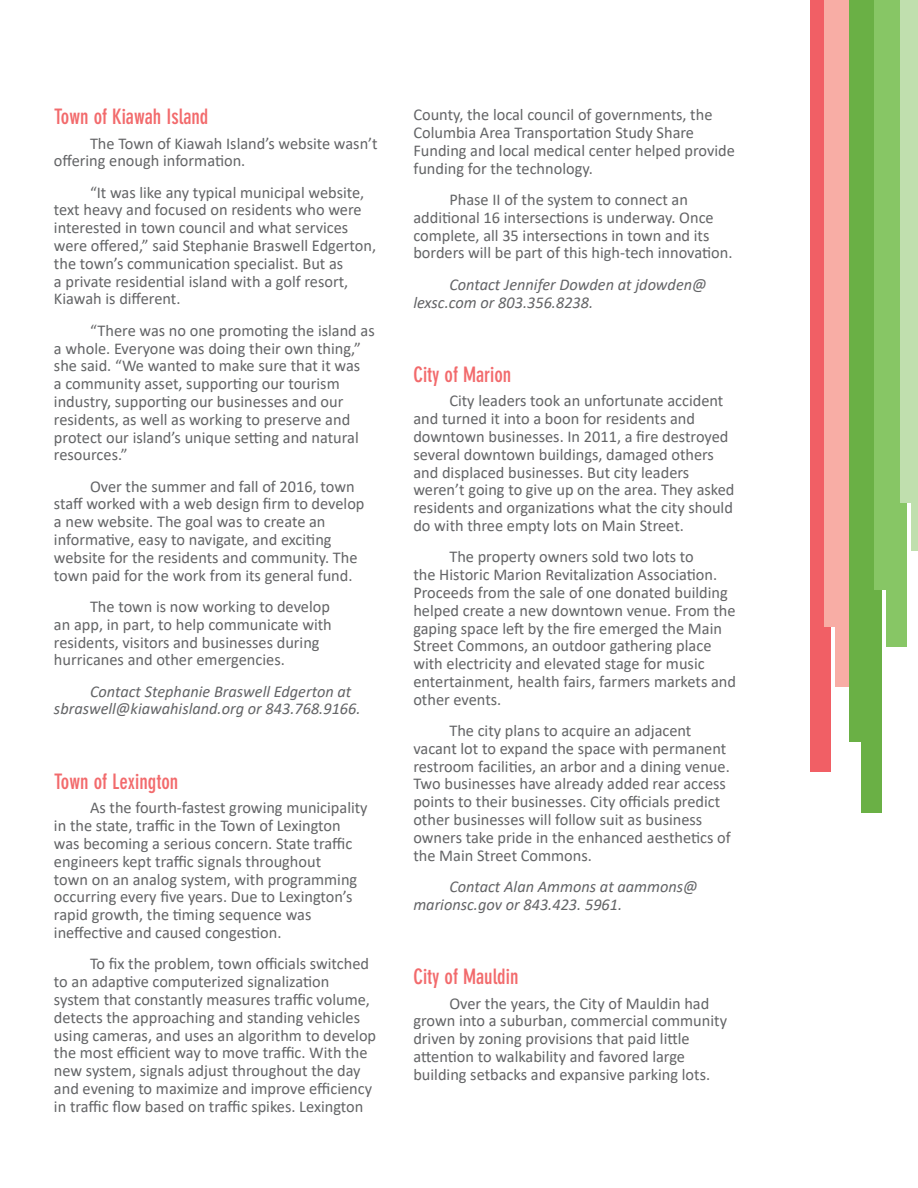
<style>
.page{position:relative;width:918px;height:1188px;background:#fff}
.page>*{position:absolute;margin:0;border:0;box-sizing:border-box;transform-origin:0 0}
.t1{font:700 condensed 21px "DIN Neuzeit Grotesk Std";color:#f26a6c}
.t2{font:16.5px/17.9px "Calibri";color:#636466}
.t3{font:italic 16.5px/17.9px "Calibri";color:#636466}
</style>
<div class="page">
<div style="left:811px;top:0;width:20px;height:772px;background:#f15f65"></div>
<div style="left:836px;top:0;width:20px;height:687px;background:linear-gradient(to bottom,#f8ada5,#f8ada5)"></div>
<div style="left:861px;top:0;width:20px;height:813px;background:#6ab045"></div>
<div style="left:886px;top:0;width:20px;height:647px;background:#87c665"></div>
<div style="left:911px;top:0;width:7px;height:551px;background:#c0dfae"></div>
<div style="left:824px;top:0;width:21px;height:627px;background:#f8ada5"></div>
<div style="left:850px;top:0;width:20px;height:742px;background:#6ab045"></div>
<div style="left:875px;top:0;width:20px;height:590px;background:#87c665"></div>
<div style="left:900px;top:0;width:18px;height:503px;background:#c0dfae"></div>
<p class="t1" style="left:54px;top:104px;width:156px">Town of Kiawah Island</p>
<p class="t2" style="left:54px;top:134px;width:325px;text-indent:36px">The Town of Kiawah Island’s website wasn’t offering enough information.</p>
<p class="t2" style="left:54px;top:183px;width:324px;text-indent:36px">“It was like any typical municipal website, text heavy and focused on residents who were interested in town council and what services were offered,” said Stephanie Braswell Edgerton, the town’s communication specialist. But as<br>a private residential island with a golf resort, Kiawah is different.</p>
<p class="t2" style="left:54px;top:321px;width:322px;text-indent:36px">“There was no one promoting the island as a whole. Everyone was doing their own thing,” she said. “We wanted to make sure that it was<br>a community asset, supporting our tourism industry, supporting our businesses and our residents, as well as working to preserve and protect our island’s unique setting and natural resources.”</p>
<p class="t2" style="left:54px;top:477px;width:312px;text-indent:36px">Over the summer and fall of 2016, town staff worked with a web design firm to develop a new website. The goal was to create an informative, easy to navigate, and exciting website for the residents and community. The town paid for the work from its general fund.</p>
<p class="t2" style="left:54px;top:597px;width:279px;text-indent:36px">The town is now working to develop an app, in part, to help communicate with residents, visitors and businesses during hurricanes and other emergencies.</p>
<p class="t3" style="left:54px;top:682px;width:308px;text-indent:36px">Contact Stephanie Braswell Edgerton at sbraswell@kiawahisland.org or 843.768.9166.</p>
<p class="t1" style="left:54px;top:769px;width:126px">Town of Lexington</p>
<p class="t2" style="left:54px;top:799px;width:315px;text-indent:36px">As the fourth-fastest growing municipality in the state, traffic in the Town of Lexington was becoming a serious concern. State traffic engineers kept traffic signals throughout<br>town on an analog system, with programming occurring every five years. Due to Lexington’s rapid growth, the timing sequence was ineffective and caused congestion.</p>
<p class="t2" style="left:54px;top:954px;width:324px;text-indent:36px">To fix the problem, town officials switched to an adaptive computerized signalization system that constantly measures traffic volume, detects the approaching and standing vehicles using cameras, and uses an algorithm to develop the most efficient way to move traffic. With the new system, signals adjust throughout the day and evening to maximize and improve efficiency in traffic flow based on traffic spikes. Lexington</p>
<p class="t2" style="left:413px;top:106px;width:323px">County, the local council of governments, the Columbia Area Transportation Study Share Funding and local medical center helped provide funding for the technology.</p>
<p class="t2" style="left:413px;top:190px;width:321px;text-indent:36px">Phase II of the system to connect an additional 16 intersections is underway. Once complete, all 35 intersections in town and its borders will be part of this high-tech innovation.</p>
<p class="t3" style="left:413px;top:275px;width:295px;text-indent:36px">Contact Jennifer Dowden at jdowden@ lexsc.com or 803.356.8238.</p>
<p class="t1" style="left:413px;top:362px;width:99px">City of Marion</p>
<p class="t2" style="left:413px;top:392px;width:323px;text-indent:36px">City leaders took an unfortunate accident and turned it into a boon for residents and downtown businesses. In 2011, a fire destroyed several downtown buildings, damaged others and displaced businesses. But city leaders weren’t going to give up on the area. They asked residents and organizations what the city should do with three empty lots on Main Street.</p>
<p class="t2" style="left:413px;top:548px;width:324px;text-indent:36px">The property owners sold two lots to<br>the Historic Marion Revitalization Association.<br>Proceeds from the sale of one donated building helped create a new downtown venue. From the gaping space left by the fire emerged the Main Street Commons, an outdoor gathering place with electricity and elevated stage for music entertainment, health fairs, farmers markets and other events.</p>
<p class="t2" style="left:413px;top:721px;width:319px;text-indent:36px">The city plans to acquire an adjacent vacant lot to expand the space with permanent restroom facilities, an arbor and a dining venue.<br>Two businesses have already added rear access points to their businesses. City officials predict other businesses will follow suit as business owners take pride in the enhanced aesthetics of the Main Street Commons.</p>
<p class="t3" style="left:413px;top:877px;width:286px;text-indent:36px">Contact Alan Ammons at aammons@ marionsc.gov or 843.423. 5961.</p>
<p class="t1" style="left:413px;top:964px;width:107px">City of Mauldin</p>
<p class="t2" style="left:413px;top:994px;width:315px;text-indent:36px">Over the years, the City of Mauldin had grown into a suburban, commercial community driven by zoning provisions that paid little attention to walkability and favored large building setbacks and expansive parking lots.</p>
</div>
